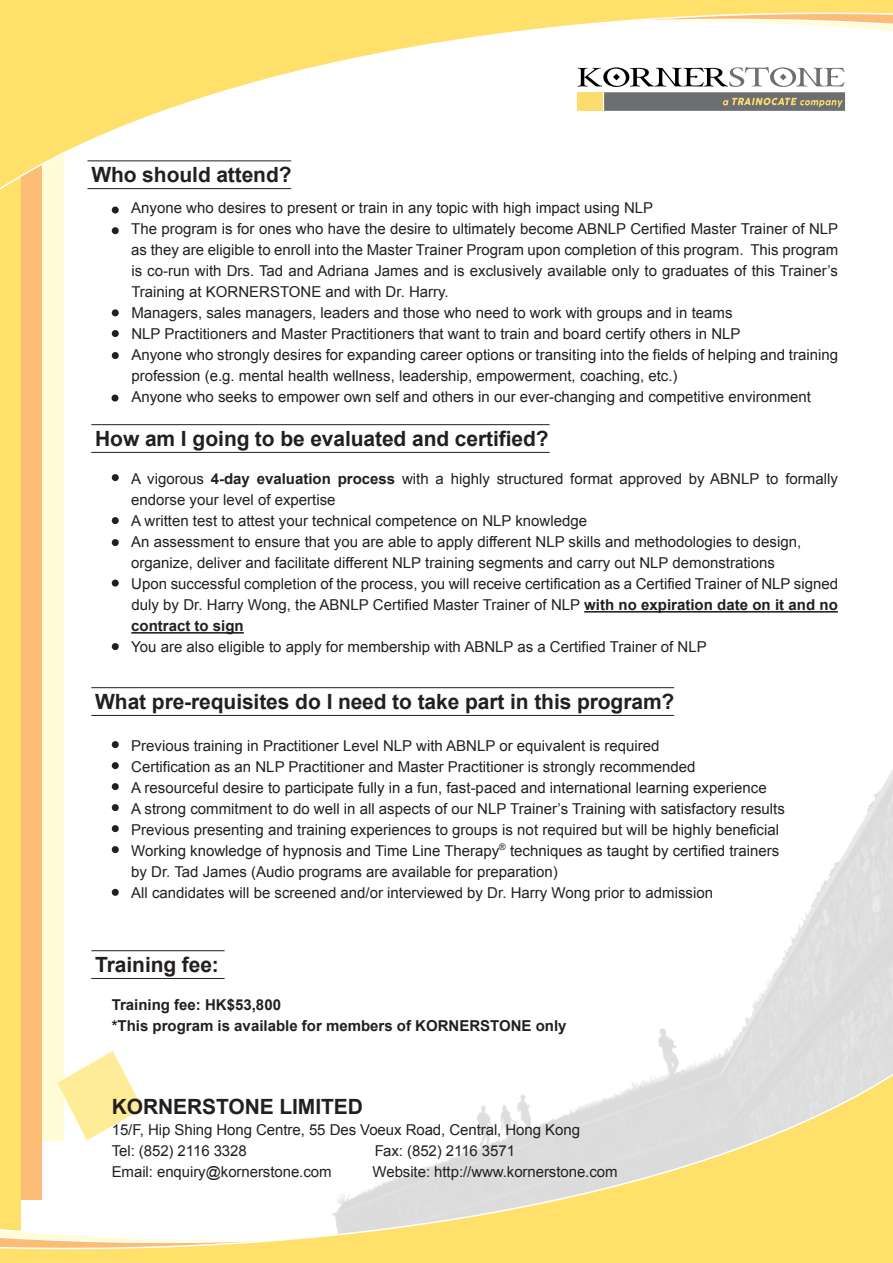
<style>
.page{position:relative;width:893px;height:1263px;background:#fff}
.page>*{position:absolute;margin:0;border:0;box-sizing:border-box;transform-origin:0 0}
.t1{font:700 21px "Arial";letter-spacing:-.005em;color:#231f20}
.t2{font:15px/21px "Arial";color:#231f20}
.t3{font:700 15px/21px "Arial";color:#231f20}
.s1{font-weight:700}
</style>
<div class="page">
<img style="left:63px;top:748px;width:830px;height:310px">
<div style="left:0;top:0;width:63px;height:1140px;background:#fffcd6"></div>
<div style="left:0;top:0;width:42px;height:1200px;background:#fcbc76"></div>
<div style="left:0;top:0;width:20px;height:1263px;background:#ffe06a"></div>
<svg style="left:0;top:0;width:893px;height:204px"></svg>
<hr style="left:91px;top:687px;width:583px;height:1px;background:#231f20">
<hr style="left:91px;top:715px;width:583px;height:1px;background:#231f20">
<hr style="left:91px;top:950px;width:134px;height:1px;background:#231f20">
<hr style="left:91px;top:978px;width:134px;height:1px;background:#231f20">
<div style="left:112px;top:741px;width:7px;height:7px;background:#231f20;border-radius:50%"></div>
<div style="left:112px;top:762px;width:7px;height:7px;background:#231f20;border-radius:50%"></div>
<div style="left:112px;top:783px;width:7px;height:7px;background:#231f20;border-radius:50%"></div>
<div style="left:112px;top:804px;width:7px;height:7px;background:#231f20;border-radius:50%"></div>
<div style="left:112px;top:825px;width:7px;height:7px;background:#231f20;border-radius:50%"></div>
<div style="left:112px;top:846px;width:7px;height:7px;background:#231f20;border-radius:50%"></div>
<div style="left:112px;top:889px;width:7px;height:7px;background:#231f20;border-radius:50%"></div>
<svg style="left:63px;top:1051px;width:80px;height:7px"></svg>
<hr style="left:91px;top:424px;width:459px;height:1px;background:#231f20">
<hr style="left:91px;top:452px;width:459px;height:1px;background:#231f20">
<hr style="left:584px;top:611px;width:254px;height:2px;background:#231f20">
<hr style="left:131px;top:632px;width:113px;height:2px;background:#231f20">
<div style="left:112px;top:206px;width:7px;height:7px;background:#231f20;border-radius:50%"></div>
<div style="left:112px;top:227px;width:7px;height:7px;background:#231f20;border-radius:50%"></div>
<div style="left:112px;top:309px;width:7px;height:7px;background:#231f20;border-radius:50%"></div>
<div style="left:112px;top:330px;width:7px;height:7px;background:#231f20;border-radius:50%"></div>
<div style="left:112px;top:352px;width:7px;height:7px;background:#231f20;border-radius:50%"></div>
<div style="left:112px;top:474px;width:7px;height:7px;background:#231f20;border-radius:50%"></div>
<div style="left:112px;top:517px;width:7px;height:7px;background:#231f20;border-radius:50%"></div>
<div style="left:112px;top:539px;width:7px;height:7px;background:#231f20;border-radius:50%"></div>
<div style="left:112px;top:580px;width:7px;height:7px;background:#231f20;border-radius:50%"></div>
<div style="left:112px;top:643px;width:7px;height:7px;background:#231f20;border-radius:50%"></div>
<hr style="left:87px;top:160px;width:204px;height:1px;background:#231f20">
<hr style="left:87px;top:188px;width:204px;height:1px;background:#231f20">
<div style="left:111px;top:395px;width:7px;height:7px;background:#231f20;border-radius:50%"></div>
<svg style="left:0;top:1058px;width:893px;height:205px"></svg>
<div style="left:604px;top:92px;width:241px;height:19px;background:#6d6e71"></div>
<svg style="left:578px;top:67px;width:267px;height:20px"></svg>
<div style="left:578px;top:92px;width:25px;height:19px;background:#fcdc6c"></div>
<svg style="left:723px;top:98px;width:120px;height:9px"></svg>
<h1 class="t1" style="left:91px;top:161px;width:202px">Who should attend?</h1>
<p class="t2" style="left:131px;top:197px;width:708px">Anyone who desires to present or train in any topic with high impact using NLP<br>The program is for ones who have the desire to ultimately become ABNLP Certified Master Trainer of NLP as they are eligible to enroll into the Master Trainer Program upon completion of this program. This program is co-run with Drs. Tad and Adriana James and is exclusively available only to graduates of this Trainer’s Training at KORNERSTONE and with Dr. Harry.<br>Managers, sales managers, leaders and those who need to work with groups and in teams<br>NLP Practitioners and Master Practitioners that want to train and board certify others in NLP<br>Anyone who strongly desires for expanding career options or transiting into the fields of helping and training profession (e.g. mental health wellness, leadership, empowerment, coaching, etc.)<br>Anyone who seeks to empower own self and others in our ever-changing and competitive environment</p>
<h1 class="t1" style="left:95px;top:425px;width:455px">How am I going to be evaluated and certified?</h1>
<p class="t2" style="left:131px;top:469px;width:708px">A vigorous <span class="s1">4-day evaluation process</span> with a highly structured format approved by ABNLP to formally endorse your level of expertise<br>A written test to attest your technical competence on NLP knowledge<br>An assessment to ensure that you are able to apply different NLP skills and methodologies to design, organize, deliver and facilitate different NLP training segments and carry out NLP demonstrations<br>Upon successful completion of the process, you will receive certification as a Certified Trainer of NLP signed duly by Dr. Harry Wong, the ABNLP Certified Master Trainer of NLP <span class="s1">with no expiration date on it and no contract to sign</span></p>
<p class="t2" style="left:131px;top:637px;width:577px">You are also eligible to apply for membership with ABNLP as a Certified Trainer of NLP</p>
<h1 class="t1" style="left:95px;top:688px;width:581px">What pre-requisites do I need to take part in this program?</h1>
<p class="t2" style="left:131px;top:736px;width:655px">Previous training in Practitioner Level NLP with ABNLP or equivalent is required<br>Certification as an NLP Practitioner and Master Practitioner is strongly recommended<br>A resourceful desire to participate fully in a fun, fast-paced and international learning experience<br>A strong commitment to do well in all aspects of our NLP Trainer’s Training with satisfactory results Previous presenting and training experiences to groups is not required but will be highly beneficial Working knowledge of hypnosis and Time Line Therapy<sup>®</sup> techniques as taught by certified trainers by Dr. Tad James (Audio programs are available for preparation)<br>All candidates will be screened and/or interviewed by Dr. Harry Wong prior to admission</p>
<h1 class="t1" style="left:95px;top:951px;width:125px">Training fee:</h1>
<p class="t3" style="left:112px;top:995px;width:456px">Training fee: HK$53,800<br>*This program is available for members of KORNERSTONE only</p>
<h1 class="t1" style="left:112px;top:1093px;width:253px">KORNERSTONE LIMITED</h1>
<p class="t2" style="left:112px;top:1119px;width:470px">15/F, Hip Shing Hong Centre, 55 Des Voeux Road, Central, Hong Kong<br>Tel: (852) 2116 3328</p>
<p class="t2" style="left:375px;top:1140px;width:142px">Fax: (852) 2116 3571</p>
<p class="t2" style="left:112px;top:1161px;width:221px">Email: enquiry@kornerstone.com</p>
<p class="t2" style="left:373px;top:1161px;width:246px">Website: http://www.kornerstone.com</p>
</div>
